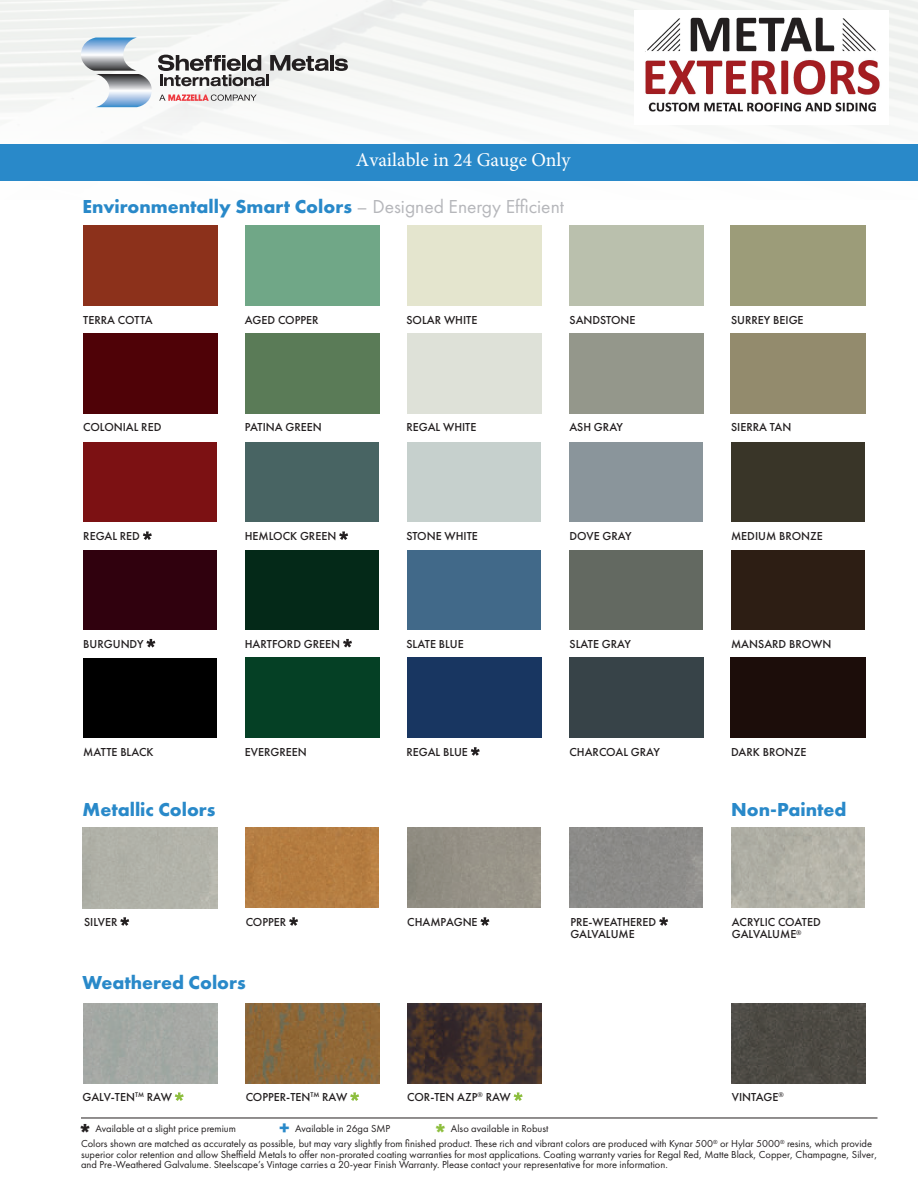
<style>
.page{position:relative;width:918px;height:1188px;background:#fff}
.page>*{position:absolute;margin:0;border:0;box-sizing:border-box;transform-origin:0 0}
.t1{font:700 24.75px "Futura PT";color:#231f20}
.t2{font:700 24.75px "Futura PT";color:#8dbe3e}
.t3{font:700 19.5px "Futura PT";color:#2989c9}
.t4{font:19.5px "Minion Pro";color:#fff}
.t5{font:500 12px/12px "Futura PT";color:#231f20}
.t6{font:10.5px/10.5px "Futura PT";color:#231f20}
.s1{font-weight:400;color:#b6b7bb}
.s2{font-weight:700;font-size:21px;color:#2989c9}
</style>
<div class="page">
<div style="left:0;top:144px;width:918px;height:37px;background:#2989c9"></div>
<svg style="left:81px;top:38px;width:71px;height:69px"></svg>
<hr style="left:330px;top:55px;width:4px;height:16px;background:#231f20">
<svg style="left:335px;top:59px;width:13px;height:12px"></svg>
<svg style="left:158px;top:55px;width:171px;height:31px"></svg>
<svg style="left:159px;top:94px;width:98px;height:7px"></svg>
<hr style="left:81px;top:1118px;width:797px;height:1px;background:#231f20">
<svg style="left:143px;top:531px;width:9px;height:9px"></svg>
<svg style="left:339px;top:531px;width:9px;height:9px"></svg>
<svg style="left:146px;top:639px;width:9px;height:9px"></svg>
<svg style="left:343px;top:639px;width:9px;height:9px"></svg>
<svg style="left:471px;top:747px;width:9px;height:9px"></svg>
<svg style="left:120px;top:917px;width:9px;height:9px"></svg>
<svg style="left:289px;top:917px;width:9px;height:9px"></svg>
<svg style="left:480px;top:917px;width:9px;height:9px"></svg>
<svg style="left:659px;top:917px;width:9px;height:9px"></svg>
<svg style="left:175px;top:1092px;width:9px;height:9px"></svg>
<svg style="left:350px;top:1092px;width:9px;height:9px"></svg>
<svg style="left:514px;top:1092px;width:9px;height:9px"></svg>
<div style="left:83px;top:225px;width:135px;height:81px;background:#8c311b"></div>
<div style="left:83px;top:333px;width:135px;height:81px;background:#4f0207"></div>
<div style="left:83px;top:442px;width:134px;height:79px;background:#7c1113"></div>
<div style="left:83px;top:550px;width:134px;height:79px;background:#30010e"></div>
<div style="left:83px;top:658px;width:134px;height:79px;background:#000"></div>
<div style="left:245px;top:225px;width:135px;height:81px;background:#70a787"></div>
<div style="left:245px;top:333px;width:135px;height:81px;background:#5a7b57"></div>
<div style="left:245px;top:442px;width:134px;height:79px;background:#486463"></div>
<div style="left:245px;top:550px;width:134px;height:79px;background:#042918"></div>
<div style="left:245px;top:657px;width:135px;height:81px;background:#054025"></div>
<div style="left:407px;top:225px;width:135px;height:81px;background:#e4e5ce"></div>
<div style="left:407px;top:333px;width:135px;height:81px;background:#dee1d8"></div>
<div style="left:407px;top:442px;width:134px;height:79px;background:#c6d0cd"></div>
<div style="left:407px;top:550px;width:134px;height:79px;background:#416989"></div>
<div style="left:407px;top:657px;width:135px;height:81px;background:#183661"></div>
<div style="left:569px;top:225px;width:135px;height:81px;background:#bac0ad"></div>
<div style="left:569px;top:333px;width:135px;height:81px;background:#94978b"></div>
<div style="left:569px;top:442px;width:134px;height:79px;background:#8a959b"></div>
<div style="left:569px;top:550px;width:134px;height:79px;background:#636961"></div>
<div style="left:569px;top:657px;width:135px;height:81px;background:#374348"></div>
<div style="left:731px;top:225px;width:135px;height:81px;background:#9c9c79"></div>
<div style="left:731px;top:333px;width:135px;height:81px;background:#938b6d"></div>
<div style="left:731px;top:442px;width:134px;height:79px;background:#393528"></div>
<div style="left:731px;top:550px;width:134px;height:79px;background:#2d1e14"></div>
<div style="left:731px;top:657px;width:135px;height:81px;background:#1c0d0a"></div>
<div style="left:245px;top:828px;width:134px;height:79px;background:#b57d41"></div>
<div style="left:569px;top:828px;width:134px;height:79px;background:#8c8b89"></div>
<img style="left:731px;top:828px;width:134px;height:79px">
<img style="left:245px;top:1003px;width:134px;height:80px">
<img style="left:407px;top:1003px;width:134px;height:80px">
<div style="left:731px;top:1003px;width:134px;height:80px;background:#4d4a44"></div>
<img style="left:644px;top:17px;width:237px;height:95px">
<h2 class="t4" style="left:356px;top:147px;width:216px">Available in 24 Gauge Only</h2>
<h2 class="t3" style="left:82px;top:194px;width:483px">Environmentally Smart Colors <span class="s1">– Designed Energy Efficient</span></h2>
<p class="t5" style="left:83px;top:314px;width:71px">TERRA COTTA</p>
<p class="t5" style="left:245px;top:314px;width:75px">AGED COPPER</p>
<p class="t5" style="left:406px;top:314px;width:72px">SOLAR WHITE</p>
<p class="t5" style="left:570px;top:314px;width:68px">SANDSTONE</p>
<p class="t5" style="left:731px;top:314px;width:74px">SURREY BEIGE</p>
<p class="t5" style="left:83px;top:421px;width:80px">COLONIAL RED</p>
<p class="t5" style="left:245px;top:421px;width:79px">PATINA GREEN</p>
<p class="t5" style="left:406px;top:421px;width:71px">REGAL WHITE</p>
<p class="t5" style="left:570px;top:421px;width:55px">ASH GRAY</p>
<p class="t5" style="left:731px;top:421px;width:62px">SIERRA TAN</p>
<p class="t5" style="left:83px;top:530px;width:58px">REGAL RED</p>
<p class="t5" style="left:245px;top:530px;width:93px">HEMLOCK GREEN</p>
<p class="t5" style="left:406px;top:530px;width:73px">STONE WHITE</p>
<p class="t5" style="left:570px;top:530px;width:63px">DOVE GRAY</p>
<p class="t5" style="left:731px;top:530px;width:93px">MEDIUM BRONZE</p>
<p class="t5" style="left:83px;top:638px;width:62px">BURGUNDY</p>
<p class="t5" style="left:245px;top:638px;width:97px">HARTFORD GREEN</p>
<p class="t5" style="left:406px;top:638px;width:59px">SLATE BLUE</p>
<p class="t5" style="left:570px;top:638px;width:63px">SLATE GRAY</p>
<p class="t5" style="left:731px;top:638px;width:102px">MANSARD BROWN</p>
<p class="t5" style="left:83px;top:746px;width:72px">MATTE BLACK</p>
<p class="t5" style="left:245px;top:746px;width:63px">EVERGREEN</p>
<p class="t5" style="left:406px;top:746px;width:63px">REGAL BLUE</p>
<p class="t5" style="left:570px;top:746px;width:92px">CHARCOAL GRAY</p>
<p class="t5" style="left:731px;top:746px;width:77px">DARK BRONZE</p>
<h2 class="t3" style="left:82px;top:797px;width:135px">Metallic Colors</h2>
<h2 class="t3" style="left:731px;top:797px;width:117px">Non-Painted</h2>
<p class="t5" style="left:84px;top:916px;width:35px">SILVER</p>
<p class="t5" style="left:246px;top:916px;width:42px">COPPER</p>
<p class="t5" style="left:407px;top:916px;width:72px">CHAMPAGNE</p>
<p class="t5" style="left:570px;top:916px;width:88px">PRE-WEATHERED<br>GALVALUME</p>
<p class="t5" style="left:732px;top:916px;width:90px">ACRYLIC COATED<br>GALVALUME<sup>®</sup></p>
<h2 class="t3" style="left:82px;top:970px;width:165px">Weathered Colors</h2>
<p class="t5" style="left:83px;top:1091px;width:91px">GALV-TEN<sup>TM</sup> RAW</p>
<p class="t5" style="left:246px;top:1091px;width:103px">COPPER-TEN<sup>TM</sup> RAW</p>
<p class="t5" style="left:407px;top:1091px;width:105px">COR-TEN AZP<sup>®</sup> RAW</p>
<p class="t5" style="left:732px;top:1091px;width:53px">VINTAGE<sup>®</sup></p>
<h1 class="t1" style="left:77px;top:1117px;width:18px">*</h1>
<p class="t6" style="left:95px;top:1123px;width:142px">Available at a slight price premium</p>
<p class="t6" style="left:279px;top:1123px;width:113px"><span class="s2">+</span> Available in 26ga SMP</p>
<h1 class="t2" style="left:433px;top:1117px;width:18px">*</h1>
<p class="t6" style="left:451px;top:1123px;width:99px">Also available in Robust</p>
<p class="t6" style="left:81px;top:1139px;width:798px">Colors shown are matched as accurately as possible, but may vary slightly from finished product. These rich and vibrant colors are produced with Kynar 500<sup>®</sup> or Hylar 5000<sup>®</sup> resins, which provide superior color retention and allow Sheffield Metals to offer non-prorated coating warranties for most applications. Coating warranty varies for Regal Red, Matte Black, Copper, Champagne, Silver, and Pre-Weathered Galvalume. Steelscape’s Vintage carries a 20-year Finish Warranty. Please contact your representative for more information.</p>
</div>
